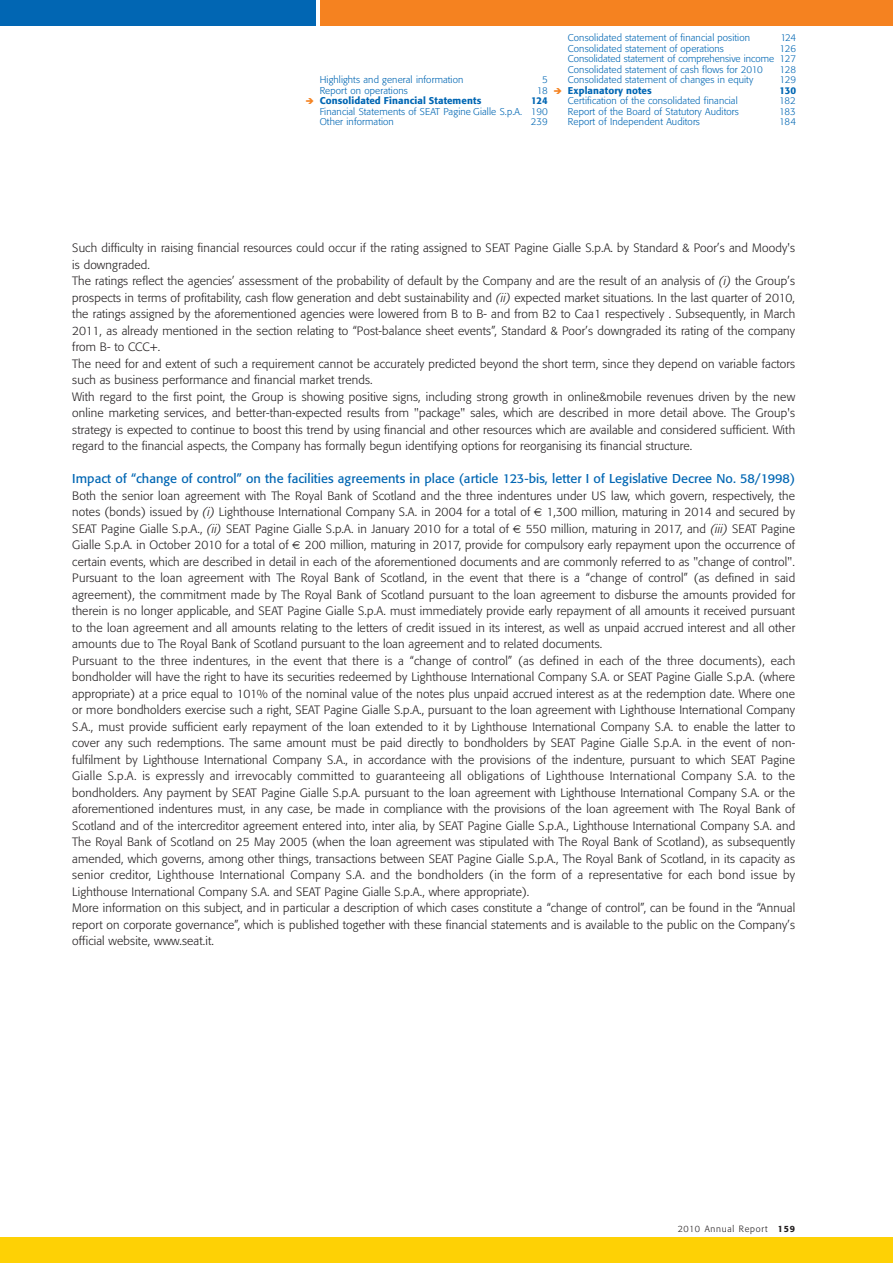
<style>
.page{position:relative;width:893px;height:1263px;background:#fff}
.page>*{position:absolute;margin:0;border:0;box-sizing:border-box;transform-origin:0 0}
.t1{font:12.75px "Formata";letter-spacing:.005em;color:#0166b3}
.t2{font:300 12px/16.5px "Formata";letter-spacing:.01em;color:#231f20}
.t3{font:300 9.75px/10.5px "Formata";letter-spacing:.01em;color:#0166b3}
.t4{font:500 9.75px "Formata";letter-spacing:.01em;color:#0166b3}
.t5{font:300 9px "Formata";letter-spacing:.085em;color:#231f20}
.s1{font-style:italic}
.s2{font-weight:500}
</style>
<div class="page">
<div style="left:320px;top:0;width:573px;height:26px;background:#f58220"></div>
<div style="left:0;top:1237px;width:893px;height:26px;background:#fed105"></div>
<div style="left:0;top:0;width:316px;height:26px;background:#0166b3"></div>
<p class="t3" style="left:320px;top:75px;width:145px">Highlights and general information</p>
<p class="t3" style="left:542px;top:75px;width:7px">5</p>
<p class="t3" style="left:320px;top:86px;width:90px">Report on operations</p>
<p class="t3" style="left:537px;top:86px;width:13px">18</p>
<p class="t4" style="left:320px;top:96px;width:163px">Consolidated Financial Statements</p>
<p class="t4" style="left:531px;top:96px;width:18px">124</p>
<p class="t3" style="left:320px;top:107px;width:230px">Financial Statements of SEAT Pagine Gialle S.p.A. 190<br>Other information</p>
<p class="t3" style="left:531px;top:117px;width:18px">239</p>
<p class="t3" style="left:568px;top:33px;width:184px">Consolidated statement of financial position</p>
<p class="t3" style="left:780px;top:33px;width:17px">124</p>
<p class="t3" style="left:568px;top:44px;width:158px">Consolidated statement of operations</p>
<p class="t3" style="left:568px;top:44px;width:230px;text-align:justify;text-indent:211px">126<br>Consolidated statement of comprehensive income 127<br>Consolidated statement of cash flows for 2010</p>
<p class="t3" style="left:779px;top:65px;width:18px">128</p>
<p class="t3" style="left:568px;top:75px;width:187px">Consolidated statement of changes in equity</p>
<p class="t3" style="left:779px;top:75px;width:18px">129</p>
<p class="t4" style="left:568px;top:86px;width:85px">Explanatory notes</p>
<p class="t4" style="left:779px;top:86px;width:18px">130</p>
<p class="t3" style="left:568px;top:96px;width:171px">Certification of the consolidated financial</p>
<p class="t3" style="left:779px;top:96px;width:18px">182</p>
<p class="t3" style="left:568px;top:107px;width:173px">Report of the Board of Statutory Auditors</p>
<p class="t3" style="left:779px;top:107px;width:18px">183</p>
<p class="t3" style="left:568px;top:117px;width:134px">Report of Independent Auditors</p>
<p class="t3" style="left:779px;top:117px;width:18px">184</p>
<p class="t2" style="left:72px;top:240px;width:724px">Such difficulty in raising financial resources could occur if the rating assigned to SEAT Pagine Gialle S.p.A. by Standard &amp; Poor’s and Moody's is downgraded.<br>The ratings reflect the agencies’ assessment of the probability of default by the Company and are the result of an analysis of <span class="s1">(i)</span> the Group’s prospects in terms of profitability, cash flow generation and debt sustainability and <span class="s1">(ii)</span> expected market situations. In the last quarter of 2010, the ratings assigned by the aforementioned agencies were lowered from B to B- and from B2 to Caa1 respectively . Subsequently, in March 2011, as already mentioned in the section relating to “Post-balance sheet events”, Standard &amp; Poor’s downgraded its rating of the company from B- to CCC+.<br>The need for and extent of such a requirement cannot be accurately predicted beyond the short term, since they depend on variable factors such as business performance and financial market trends.<br>With regard to the first point, the Group is showing positive signs, including strong growth in online&amp;mobile revenues driven by the new online marketing services, and better-than-expected results from "package" sales, which are described in more detail above. The Group's strategy is expected to continue to boost this trend by using financial and other resources which are available and considered sufficient. With regard to the financial aspects, the Company has formally begun identifying options for reorganising its financial structure.</p>
<p class="t1" style="left:72px;top:473px;width:724px">Impact of “change of control” on the facilities agreements in place (article 123-bis, letter I of Legislative Decree No. 58/1998)</p>
<p class="t2" style="left:72px;top:488px;width:724px">Both the senior loan agreement with The Royal Bank of Scotland and the three indentures under US law, which govern, respectively, the notes (bonds) issued by <span class="s1">(i)</span> Lighthouse International Company S.A. in 2004 for a total of</p>
<p class="t2" style="left:546px;top:504px;width:250px">1,300 million, maturing in 2014 and secured by</p>
<p class="t2" style="left:72px;top:521px;width:438px">SEAT Pagine Gialle S.p.A., <span class="s1">(ii)</span> SEAT Pagine Gialle S.p.A. in January 2010 for a total of</p>
<p class="t2" style="left:526px;top:521px;width:271px">550 million, maturing in 2017, and <span class="s1">(iii)</span> SEAT Pagine</p>
<p class="t2" style="left:72px;top:537px;width:218px">Gialle S.p.A. in October 2010 for a total of</p>
<p class="t2" style="left:72px;top:537px;width:724px;text-indent:233px">200 million, maturing in 2017, provide for compulsory early repayment upon the occurrence of certain events, which are described in detail in each of the aforementioned documents and are commonly referred to as "change of control".<br>Pursuant to the loan agreement with The Royal Bank of Scotland, in the event that there is a “change of control” (as defined in said agreement), the commitment made by The Royal Bank of Scotland pursuant to the loan agreement to disburse the amounts provided for therein is no longer applicable, and SEAT Pagine Gialle S.p.A. must immediately provide early repayment of all amounts it received pursuant to the loan agreement and all amounts relating to the letters of credit issued in its interest, as well as unpaid accrued interest and all other amounts due to The Royal Bank of Scotland pursuant to the loan agreement and to related documents.<br>Pursuant to the three indentures, in the event that there is a “change of control” (as defined in each of the three documents), each bondholder will have the right to have its securities redeemed by Lighthouse International Company S.A. or SEAT Pagine Gialle S.p.A. (where appropriate) at a price equal to 101% of the nominal value of the notes plus unpaid accrued interest as at the redemption date. Where one or more bondholders exercise such a right, SEAT Pagine Gialle S.p.A., pursuant to the loan agreement with Lighthouse International Company S.A., must provide sufficient early repayment of the loan extended to it by Lighthouse International Company S.A. to enable the latter to cover any such redemptions. The same amount must be paid directly to bondholders by SEAT Pagine Gialle S.p.A. in the event of non&shy;fulfilment by Lighthouse International Company S.A., in accordance with the provisions of the indenture, pursuant to which SEAT Pagine Gialle S.p.A. is expressly and irrevocably committed to guaranteeing all obligations of Lighthouse International Company S.A. to the bondholders. Any payment by SEAT Pagine Gialle S.p.A. pursuant to the loan agreement with Lighthouse International Company S.A. or the aforementioned indentures must, in any case, be made in compliance with the provisions of the loan agreement with The Royal Bank of Scotland and of the intercreditor agreement entered into, inter alia, by SEAT Pagine Gialle S.p.A., Lighthouse International Company S.A. and The Royal Bank of Scotland on 25 May 2005 (when the loan agreement was stipulated with The Royal Bank of Scotland), as subsequently amended, which governs, among other things, transactions between SEAT Pagine Gialle S.p.A., The Royal Bank of Scotland, in its capacity as senior creditor, Lighthouse International Company S.A. and the bondholders (in the form of a representative for each bond issue by Lighthouse International Company S.A. and SEAT Pagine Gialle S.p.A., where appropriate).<br>More information on this subject, and in particular a description of which cases constitute a “change of control”, can be found in the “Annual report on corporate governance”, which is published together with these financial statements and is available to the public on the Company’s official website, www.seat.it.</p>
<p class="t5" style="left:678px;top:1225px;width:119px">2010 Annual Report <span class="s2">159</span></p>
</div>
